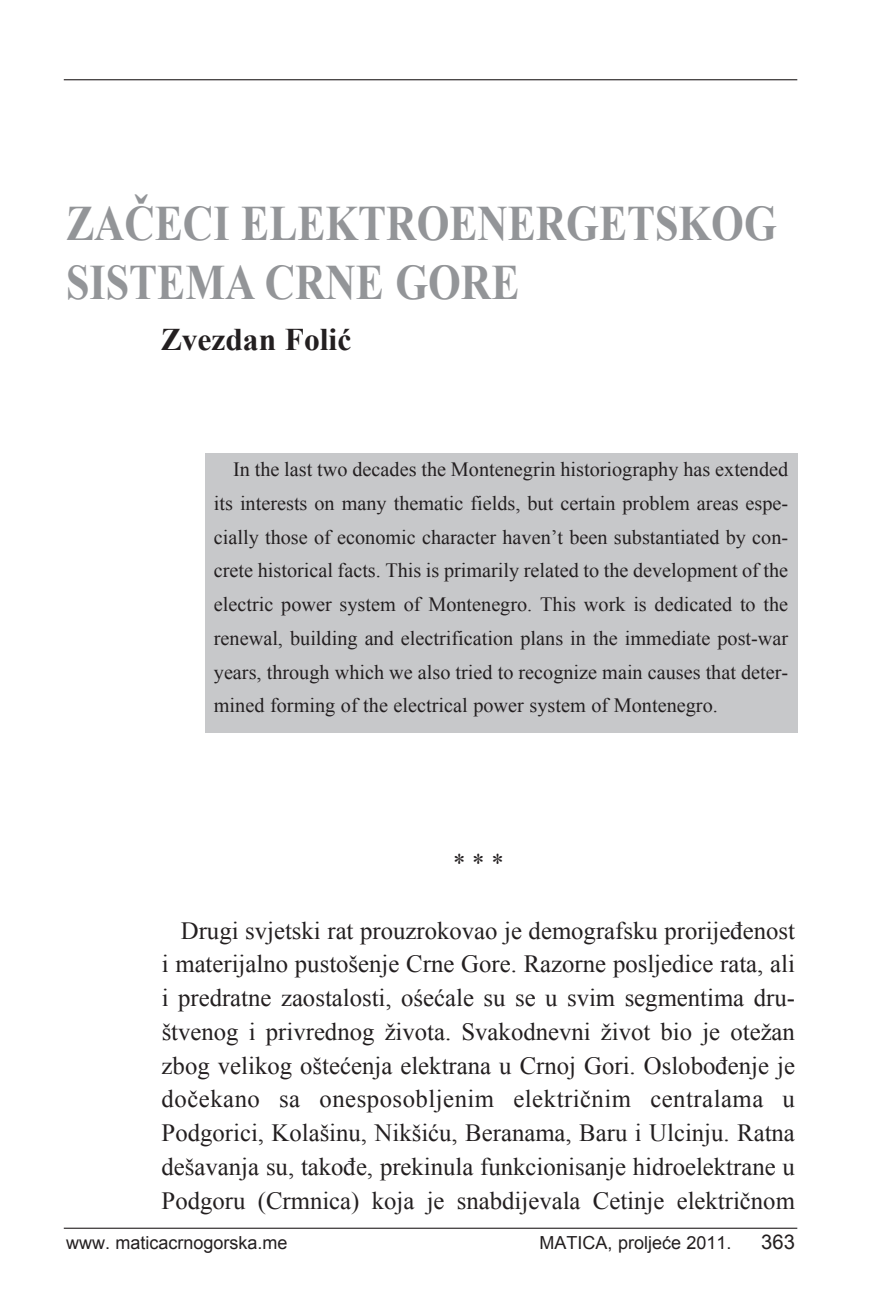
<style>
.page{position:relative;width:893px;height:1308px;background:#fff}
.page>*{position:absolute;margin:0;border:0;box-sizing:border-box;transform-origin:0 0}
.t1{font:700 49.5px/59.4px "Times New Roman";color:#939598;scale:.85 1}
.t2{font:700 31.5px "Times New Roman";color:#231f20}
.t3{font:24.75px/33.8px "Times New Roman";color:#231f20;text-align:justify}
.t4{font:20.25px/33.8px "Times New Roman";color:#231f20;text-align:justify}
.t5{font:20.25px "Arial";color:#231f20}
.t6{font:18px "Arial";color:#231f20}
</style>
<div class="page">
<hr style="left:64px;top:1227px;width:733px;height:1px;background:#231f20">
<hr style="left:64px;top:79px;width:733px;height:1px;background:#231f20">
<div style="left:205px;top:453px;width:592px;height:280px;background:#c7c8ca"></div>
<h1 class="t1" style="left:66px;top:193px;width:838px">ZAČECI ELEKTROENERGETSKOG<br>SISTEMA CRNE GORE</h1>
<p class="t2" style="left:161px;top:322px;width:192px">Zvezdan Folić</p>
<p class="t4" style="left:214px;top:452px;width:576px;text-indent:19px">In the last two decades the Montenegrin historiography has extended its interests on many thematic fields, but certain problem areas espe&shy;cially those of economic character haven’t been substantiated by con&shy;crete historical facts. This is primarily related to the development of the electric power system of Montenegro. This work is dedicated to the renewal, building and electrification plans in the immediate post-war years, through which we also tried to recognize main causes that deter&shy;mined forming of the electrical power system of Montenegro.</p>
<p class="t3" style="left:453px;top:846px;width:52px">***</p>
<p class="t3" style="left:162px;top:913px;width:635px;text-indent:19px">Drugi svjetski rat prouzrokovao je demografsku prorijeđenost i materijalno pustošenje Crne Gore. Razorne posljedice rata, ali i predratne zaostalosti, ośećale su se u svim segmentima dru&shy;štvenog i privrednog života. Svakodnevni život bio je otežan zbog velikog oštećenja elektrana u Crnoj Gori. Oslobođenje je dočekano sa onesposobljenim električnim centralama u Podgorici, Kolašinu, Nikšiću, Beranama, Baru i Ulcinju. Ratna dešavanja su, takođe, prekinula funkcionisanje hidroelektrane u Podgoru (Crmnica) koja je snabdijevala Cetinje električnom</p>
<p class="t6" style="left:66px;top:1232px;width:223px">www. maticacrnogorska.me</p>
<p class="t6" style="left:540px;top:1232px;width:194px">MATICA, proljeće 2011.</p>
<p class="t5" style="left:761px;top:1231px;width:35px">363</p>
</div>
